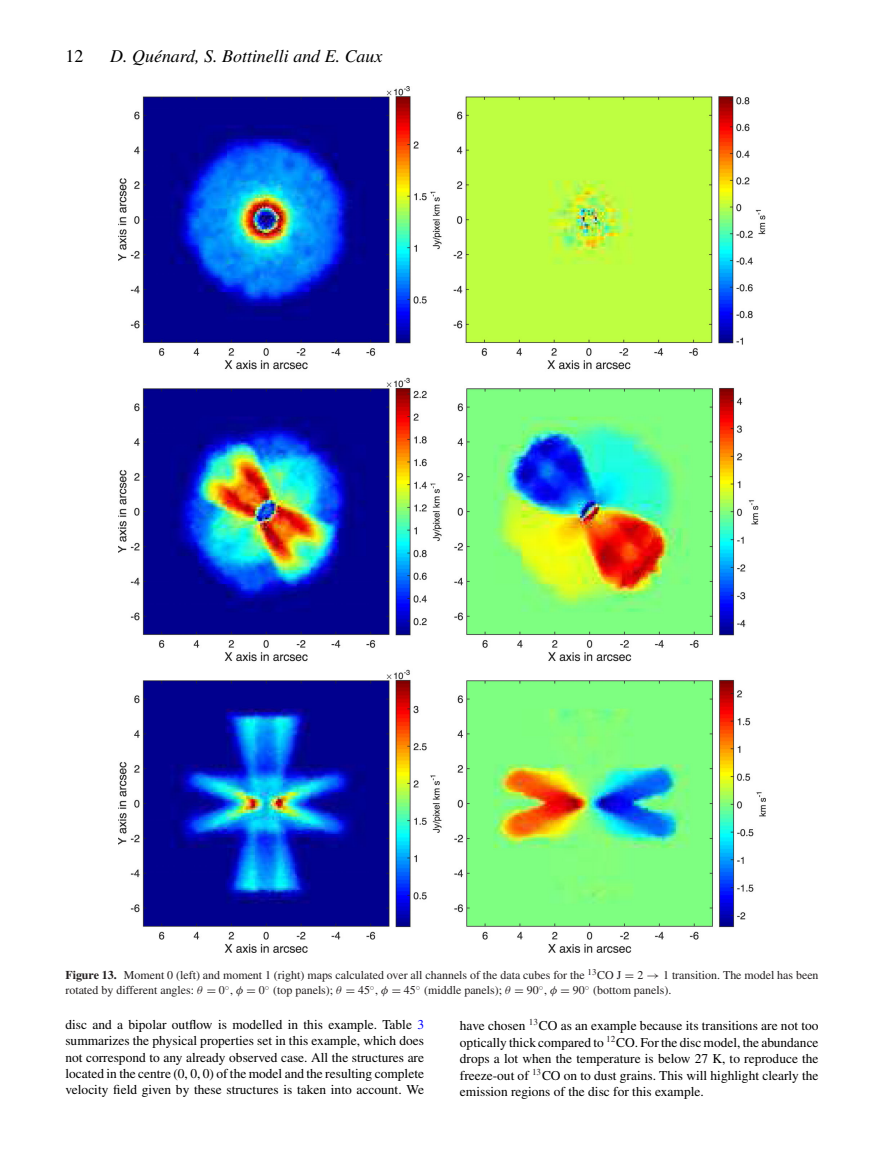
<style>
.page{position:relative;width:893px;height:1174px;background:#fff}
.page>*{position:absolute;margin:0;border:0;box-sizing:border-box;transform-origin:0 0}
.t1{font:italic 18px "Times";color:#000}
.t2{font:18px "Times";color:#000}
.t3{font:13.5px/16.5px "Times";color:#000;text-align:justify}
.t4{font:12px/15px "Times";color:#231f20}
.s1{font-weight:700}
.s2{font-family:"MTSY"}
.s3{font-family:"MTMI"}
.s4{color:#00f}
</style>
<div class="page">
<img style="left:118px;top:86px;width:648px;height:866px">
<h1 class="t2" style="left:65px;top:49px;width:19px">12</h1>
<h1 class="t1" style="left:110px;top:49px;width:274px">D. Quenard, S. Bottinelli and E. Caux</h1>
<h1 class="t1" style="left:155px;top:49px;width:7px">´</h1>
<p class="t4" style="left:65px;top:968px;width:755px"><span class="s1">Figure 13.</span> Moment 0 (left) and moment 1 (right) maps calculated over all channels of the data cubes for the <sup>13</sup>CO J <span class="s2">=</span> 2 <span class="s2">→</span> 1 transition. The model has been rotated by different angles: <span class="s3">θ</span> <span class="s2">=</span> 0<sup>◦</sup>, <span class="s3">φ</span> <span class="s2">=</span> 0<sup>◦</sup> (top panels); <span class="s3">θ</span> <span class="s2">=</span> 45<sup>◦</sup>, <span class="s3">φ</span> <span class="s2">=</span> 45<sup>◦</sup> (middle panels); <span class="s3">θ</span> <span class="s2">=</span> 90<sup>◦</sup>, <span class="s3">φ</span> <span class="s2">=</span> 90<sup>◦</sup> (bottom panels).</p>
<p class="t3" style="left:65px;top:1017px;width:360px">disc and a bipolar outflow is modelled in this example. Table <span class="s4">3 </span>summarizes the physical properties set in this example, which does not correspond to any already observed case. All the structures are located in the centre (0, 0, 0) of the model and the resulting complete velocity field given by these structures is taken into account. We</p>
<p class="t3" style="left:460px;top:1018px;width:360px">have chosen <sup>13</sup>CO as an example because its transitions are not too optically thick compared to <sup>12</sup>CO. For the disc model, the abundance drops a lot when the temperature is below 27 K, to reproduce the freeze-out of <sup>13</sup>CO on to dust grains. This will highlight clearly the emission regions of the disc for this example.</p>
</div>
